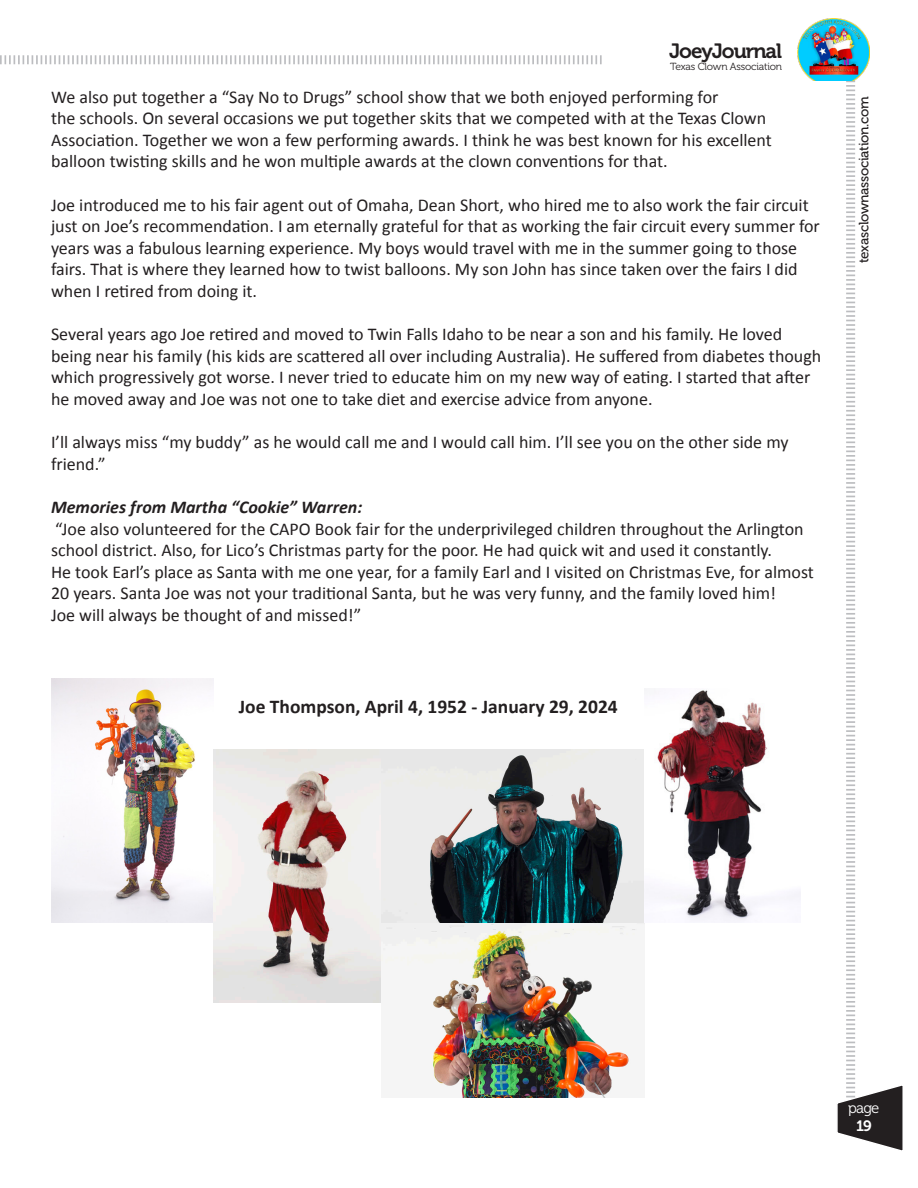
<style>
.page{position:relative;width:918px;height:1188px;background:#fff}
.page>*{position:absolute;margin:0;border:0;box-sizing:border-box;transform-origin:0 0}
.t1{font:20.55px "Museo 700";letter-spacing:-.05em;color:#231f20}
.t2{font:700 19.5px "Calibri";color:#231f20}
.t3{font:18px/21.6px "Calibri";color:#231f20}
.t4{font:italic 700 18px "Calibri";color:#231f20}
.t5{font:15px "Museo 300";color:#fff}
.t6{font:15px "Museo 700";color:#fff}
.t7{font:13.5px "Museo 500";letter-spacing:-.02em;color:#231f20}
.t8{font:10.35px "Museo 300";letter-spacing:-.02em;color:#231f20}
</style>
<div class="page">
<svg style="left:837px;top:81px;width:66px;height:1070px"></svg>
<svg style="left:0;top:55px;width:602px;height:9px"></svg>
<img style="left:797px;top:18px;width:72px;height:63px">
<img style="left:51px;top:678px;width:163px;height:244px">
<img style="left:214px;top:750px;width:168px;height:252px">
<img style="left:382px;top:750px;width:263px;height:347px">
<img style="left:647px;top:690px;width:154px;height:232px">
<p class="t1" style="left:669px;top:39px;width:114px">JoeyJournal</p>
<p class="t8" style="left:670px;top:61px;width:114px">Texas Clown Association</p>
<p class="t3" style="left:51px;top:85px;width:722px">We also put together a “Say No to Drugs” school show that we both enjoyed performing for<br>the schools. On several occasions we put together skits that we competed with at the Texas Clown Association. Together we won a few performing awards. I think he was best known for his excellent balloon twisting skills and he won multiple awards at the clown conventions for that.</p>
<p class="t3" style="left:51px;top:193px;width:770px">Joe introduced me to his fair agent out of Omaha, Dean Short, who hired me to also work the fair circuit just on Joe’s recommendation. I am eternally grateful for that as working the fair circuit every summer for years was a fabulous learning experience. My boys would travel with me in the summer going to those fairs. That is where they learned how to twist balloons. My son John has since taken over the fairs I did when I retired from doing it.</p>
<p class="t3" style="left:51px;top:323px;width:772px">Several years ago Joe retired and moved to Twin Falls Idaho to be near a son and his family. He loved being near his family (his kids are scattered all over including Australia). He suffered from diabetes though which progressively got worse. I never tried to educate him on my new way of eating. I started that after he moved away and Joe was not one to take diet and exercise advice from anyone.</p>
<p class="t3" style="left:51px;top:431px;width:739px">I’ll always miss “my buddy” as he would call me and I would call him. I’ll see you on the other side my friend.”</p>
<p class="t4" style="left:51px;top:494px;width:313px">Memories from Martha “Cookie” Warren:</p>
<p class="t3" style="left:51px;top:517px;width:754px">“Joe also volunteered for the CAPO Book fair for the underprivileged children throughout the Arlington school district. Also, for Lico’s Christmas party for the poor. He had quick wit and used it constantly.</p>
<p class="t3" style="left:51px;top:561px;width:764px">He took Earl’s place as Santa with me one year, for a family Earl and I visited on Christmas Eve, for almost<br>20 years. Santa Joe was not your traditional Santa, but he was very funny, and the family loved him!</p>
<p class="t3" style="left:51px;top:604px;width:312px">Joe will always be thought of and missed!”</p>
<p class="t2" style="left:239px;top:693px;width:381px">Joe Thompson, April 4, 1952 - January 29, 2024</p>
<p class="t7" style="left:857px;top:263px;width:169px;rotate:-90deg">texasclownassociation.com</p>
<p class="t5" style="left:848px;top:1100px;width:33px">page</p>
<p class="t6" style="left:856px;top:1117px;width:17px">19</p>
</div>
